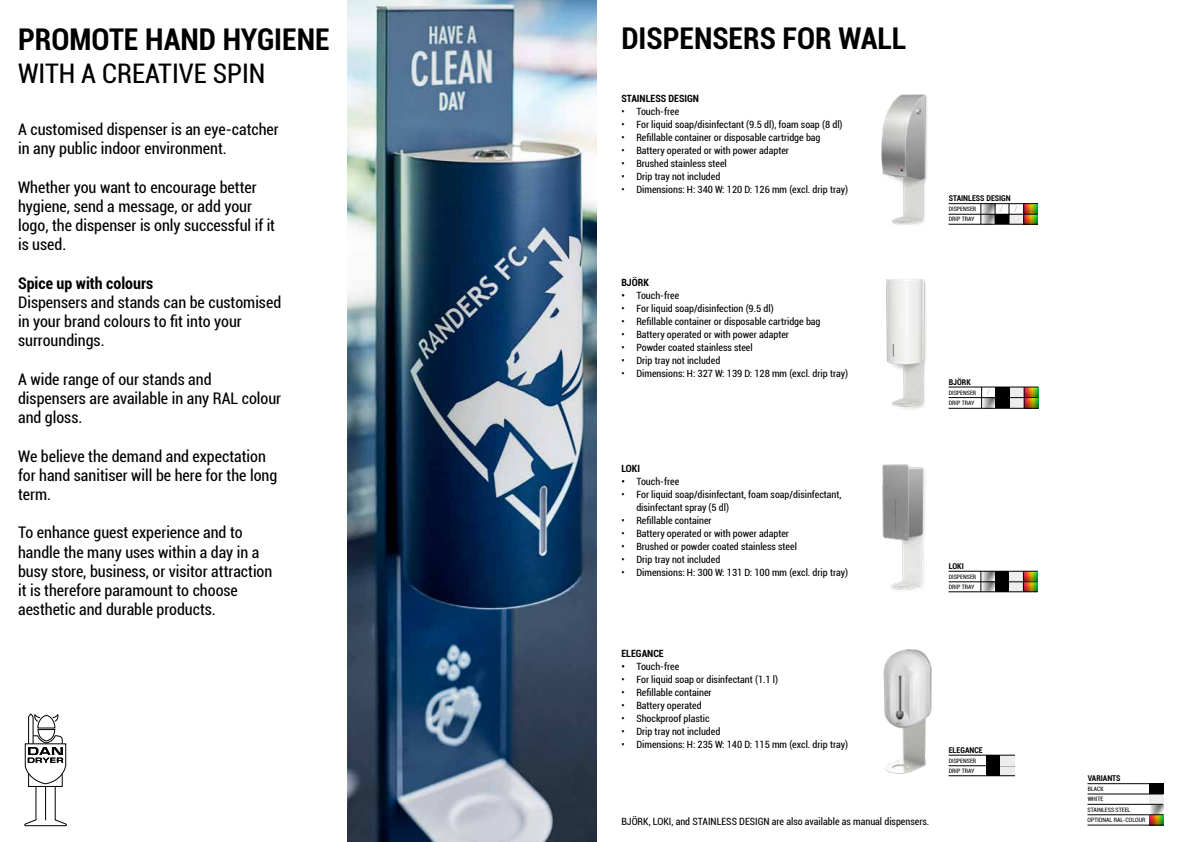
<style>
.page{position:relative;width:1191px;height:842px;background:#fff}
.page>*{position:absolute;margin:0;border:0;box-sizing:border-box;transform-origin:0 0}
.t1{font:700 condensed 30px "Roboto";color:#000}
.t2{font:condensed 27px "Roboto";color:#000}
.t3{font:condensed 16px/19.2px "Roboto";color:#000}
.t4{font:700 condensed 16px "Roboto";color:#000}
.t5{font:condensed 10px/13px "Roboto";color:#000}
.t6{font:700 condensed 10px "Roboto";color:#000}
.t7{font:9px "Times New Roman";color:#878787}
.t8{font:700 condensed 8px "Roboto";color:#000}
.t9{font:condensed 6px/10px "Roboto";color:#000}
.s1{font-weight:500;font-stretch:normal}
</style>
<div class="page">
<img style="left:348px;top:0;width:248px;height:842px">
<img style="left:882px;top:465px;width:43px;height:125px">
<img style="left:881px;top:94px;width:46px;height:131px">
<img style="left:886px;top:279px;width:40px;height:131px">
<img style="left:883px;top:649px;width:49px;height:125px">
<svg style="left:24px;top:713px;width:43px;height:113px"></svg>
<div style="left:1149px;top:784px;width:14px;height:10px;background:#000"></div>
<img style="left:1149px;top:815px;width:14px;height:10px">
<svg style="left:1150px;top:805px;width:13px;height:9px"></svg>
<div style="left:1149px;top:794px;width:14px;height:10px;background:#ededed"></div>
<hr style="left:1087px;top:783px;width:76px;height:1px;background:#000">
<hr style="left:1087px;top:794px;width:76px;height:1px;background:#000">
<hr style="left:1087px;top:804px;width:76px;height:1px;background:#000">
<hr style="left:1087px;top:814px;width:76px;height:1px;background:#000">
<hr style="left:1087px;top:825px;width:76px;height:1px;background:#000">
<div style="left:986px;top:766px;width:14px;height:10px;background:#000"></div>
<div style="left:1000px;top:766px;width:15px;height:10px;background:#ededed"></div>
<hr style="left:948px;top:765px;width:67px;height:1px;background:#000">
<hr style="left:948px;top:775px;width:67px;height:1px;background:#000">
<div style="left:986px;top:755px;width:14px;height:11px;background:#000"></div>
<div style="left:1000px;top:755px;width:15px;height:11px;background:#ededed"></div>
<hr style="left:948px;top:755px;width:67px;height:1px;background:#000">
<img style="left:1024px;top:204px;width:14px;height:10px">
<svg style="left:981px;top:204px;width:14px;height:10px"></svg>
<svg style="left:981px;top:215px;width:14px;height:9px"></svg>
<hr style="left:948px;top:203px;width:90px;height:1px;background:#000">
<div style="left:995px;top:214px;width:14px;height:10px;background:#000"></div>
<div style="left:1009px;top:214px;width:14px;height:10px;background:#ededed"></div>
<svg style="left:1024px;top:215px;width:14px;height:9px"></svg>
<hr style="left:948px;top:214px;width:90px;height:1px;background:#000">
<hr style="left:948px;top:224px;width:90px;height:1px;background:#000">
<svg style="left:980px;top:204px;width:1px;height:20px"></svg>
<svg style="left:1023px;top:204px;width:1px;height:20px"></svg>
<div style="left:1010px;top:397px;width:14px;height:11px;background:#ededed"></div>
<div style="left:996px;top:387px;width:14px;height:11px;background:#000"></div>
<div style="left:1010px;top:387px;width:14px;height:10px;background:#ededed"></div>
<img style="left:1025px;top:388px;width:13px;height:9px">
<svg style="left:982px;top:398px;width:14px;height:10px"></svg>
<hr style="left:948px;top:387px;width:90px;height:1px;background:#000">
<div style="left:996px;top:397px;width:14px;height:11px;background:#000"></div>
<svg style="left:1025px;top:398px;width:13px;height:10px"></svg>
<hr style="left:948px;top:397px;width:90px;height:1px;background:#000">
<hr style="left:948px;top:408px;width:90px;height:1px;background:#000">
<svg style="left:981px;top:387px;width:1px;height:21px"></svg>
<svg style="left:1024px;top:387px;width:1px;height:21px"></svg>
<img style="left:1024px;top:572px;width:13px;height:10px">
<svg style="left:981px;top:572px;width:14px;height:10px"></svg>
<svg style="left:981px;top:583px;width:14px;height:9px"></svg>
<div style="left:995px;top:582px;width:14px;height:10px;background:#000"></div>
<div style="left:1009px;top:582px;width:14px;height:10px;background:#ededed"></div>
<div style="left:995px;top:571px;width:14px;height:11px;background:#000"></div>
<div style="left:1009px;top:571px;width:14px;height:11px;background:#ededed"></div>
<hr style="left:948px;top:571px;width:89px;height:1px;background:#000">
<svg style="left:1024px;top:583px;width:13px;height:9px"></svg>
<hr style="left:948px;top:592px;width:89px;height:1px;background:#000">
<svg style="left:980px;top:571px;width:1px;height:21px"></svg>
<svg style="left:1023px;top:572px;width:1px;height:20px"></svg>
<hr style="left:948px;top:582px;width:89px;height:1px;background:#000">
<h1 class="t1" style="left:18px;top:19px;width:313px">PROMOTE HAND HYGIENE</h1>
<h2 class="t2" style="left:18px;top:55px;width:249px">WITH A CREATIVE SPIN</h2>
<h3 class="t3" style="left:18px;top:119px;width:262px">A customised dispenser is an eye-catcher in any public indoor environment.</h3>
<h3 class="t3" style="left:18px;top:177px;width:258px">Whether you want to encourage better hygiene, send a message, or add your logo, the dispenser is only successful if it is used.</h3>
<h3 class="t4" style="left:18px;top:272px;width:136px">Spice up with colours</h3>
<h3 class="t3" style="left:18px;top:292px;width:264px">Dispensers and stands can be customised in your brand colours to fit into your surroundings.</h3>
<h3 class="t3" style="left:18px;top:369px;width:264px">A wide range of our stands and dispensers are available in any RAL colour and gloss.</h3>
<h3 class="t3" style="left:18px;top:446px;width:261px">We believe the demand and expectation for hand sanitiser will be here for the long term.</h3>
<h3 class="t3" style="left:18px;top:523px;width:256px">To enhance guest experience and to handle the many uses within a day in a busy store, business, or visitor attraction it is therefore paramount to choose aesthetic and durable products.</h3>
<h1 class="t1" style="left:621px;top:17px;width:287px">DISPENSERS FOR WALL</h1>
<p class="t6" style="left:621px;top:91px;width:79px">STAINLESS DESIGN</p>
<p class="t5" style="left:621px;top:104px;width:59px">• Touch-free</p>
<p class="t5" style="left:621px;top:117px;width:223px">• For liquid soap/disinfectant (9.5 dl), foam soap (8 dl)</p>
<p class="t5" style="left:621px;top:130px;width:201px">• Refillable container or disposable cartridge bag</p>
<p class="t5" style="left:621px;top:143px;width:169px">• Battery operated or with power adapter</p>
<p class="t5" style="left:621px;top:156px;width:107px">• Brushed stainless steel</p>
<p class="t5" style="left:621px;top:169px;width:100px">• Drip tray not included</p>
<p class="t5" style="left:621px;top:182px;width:228px">• Dimensions: H: 340 W: 120 D: 126 mm (excl. drip tray)</p>
<p class="t6" style="left:621px;top:275px;width:29px">BJÖRK</p>
<p class="t5" style="left:621px;top:289px;width:59px"><span class="s1">•</span> Touch-free</p>
<p class="t5" style="left:621px;top:302px;width:154px">• For liquid soap/disinfection (9.5 dl)</p>
<p class="t5" style="left:621px;top:315px;width:201px">• Refillable container or disposable cartridge bag</p>
<p class="t5" style="left:621px;top:328px;width:169px">• Battery operated or with power adapter</p>
<p class="t5" style="left:621px;top:341px;width:133px">• Powder coated stainless steel</p>
<p class="t5" style="left:621px;top:354px;width:100px">• Drip tray not included</p>
<p class="t5" style="left:621px;top:367px;width:228px">• Dimensions: H: 327 W: 139 D: 128 mm (excl. drip tray)</p>
<p class="t6" style="left:621px;top:461px;width:20px">LOKI</p>
<p class="t5" style="left:621px;top:475px;width:59px"><span class="s1">•</span> Touch-free</p>
<p class="t5" style="left:636px;top:488px;width:207px;text-indent:-15px">• For liquid soap/disinfectant, foam soap/disinfectant, disinfectant spray (5 dl)</p>
<p class="t5" style="left:621px;top:514px;width:92px">• Refillable container</p>
<p class="t5" style="left:621px;top:527px;width:169px">• Battery operated or with power adapter</p>
<p class="t5" style="left:621px;top:540px;width:177px">• Brushed or powder coated stainless steel</p>
<p class="t5" style="left:621px;top:553px;width:100px">• Drip tray not included</p>
<p class="t5" style="left:621px;top:566px;width:228px">• Dimensions: H: 300 W: 131 D: 100 mm (excl. drip tray)</p>
<p class="t8" style="left:948px;top:193px;width:64px">STAINLESS DESIGN</p>
<p class="t9" style="left:948px;top:204px;width:29px">DISPENSER<br>DRIP TRAY</p>
<p class="t7" style="left:1000px;top:203px;width:4px">/</p>
<p class="t7" style="left:1015px;top:203px;width:4px">/</p>
<p class="t8" style="left:948px;top:376px;width:24px">BJÖRK</p>
<p class="t9" style="left:948px;top:387px;width:29px">DISPENSER<br>DRIP TRAY</p>
<p class="t7" style="left:987px;top:386px;width:4px">/</p>
<p class="t8" style="left:948px;top:560px;width:17px">LOKI</p>
<p class="t9" style="left:948px;top:572px;width:29px">DISPENSER<br>DRIP TRAY</p>
<p class="t6" style="left:621px;top:646px;width:44px">ELEGANCE</p>
<p class="t5" style="left:621px;top:659px;width:59px"><span class="s1">•</span> Touch-free</p>
<p class="t5" style="left:621px;top:672px;width:158px">• For liquid soap or disinfectant (1.1 l)</p>
<p class="t5" style="left:621px;top:685px;width:92px">• Refillable container</p>
<p class="t5" style="left:621px;top:698px;width:82px">• Battery operated</p>
<p class="t5" style="left:621px;top:711px;width:90px">• Shockproof plastic</p>
<p class="t5" style="left:621px;top:724px;width:100px">• Drip tray not included</p>
<p class="t5" style="left:621px;top:737px;width:228px">• Dimensions: H: 235 W: 140 D: 115 mm (excl. drip tray)</p>
<p class="t5" style="left:621px;top:815px;width:309px">BJÖRK, LOKI, and STAINLESS DESIGN are also available as manual dispensers.</p>
<p class="t8" style="left:948px;top:744px;width:35px">ELEGANCE</p>
<p class="t9" style="left:948px;top:755px;width:29px">DISPENSER<br>DRIP TRAY</p>
<p class="t8" style="left:1087px;top:772px;width:34px">VARIANTS</p>
<p class="t9" style="left:1087px;top:794px;width:17px">WHITE</p>
<p class="t9" style="left:1087px;top:783px;width:18px">BLACK</p>
<p class="t9" style="left:1087px;top:804px;width:60px">STAINLESS STEEL<br>OPTIONAL RAL-COLOUR</p>
</div>
